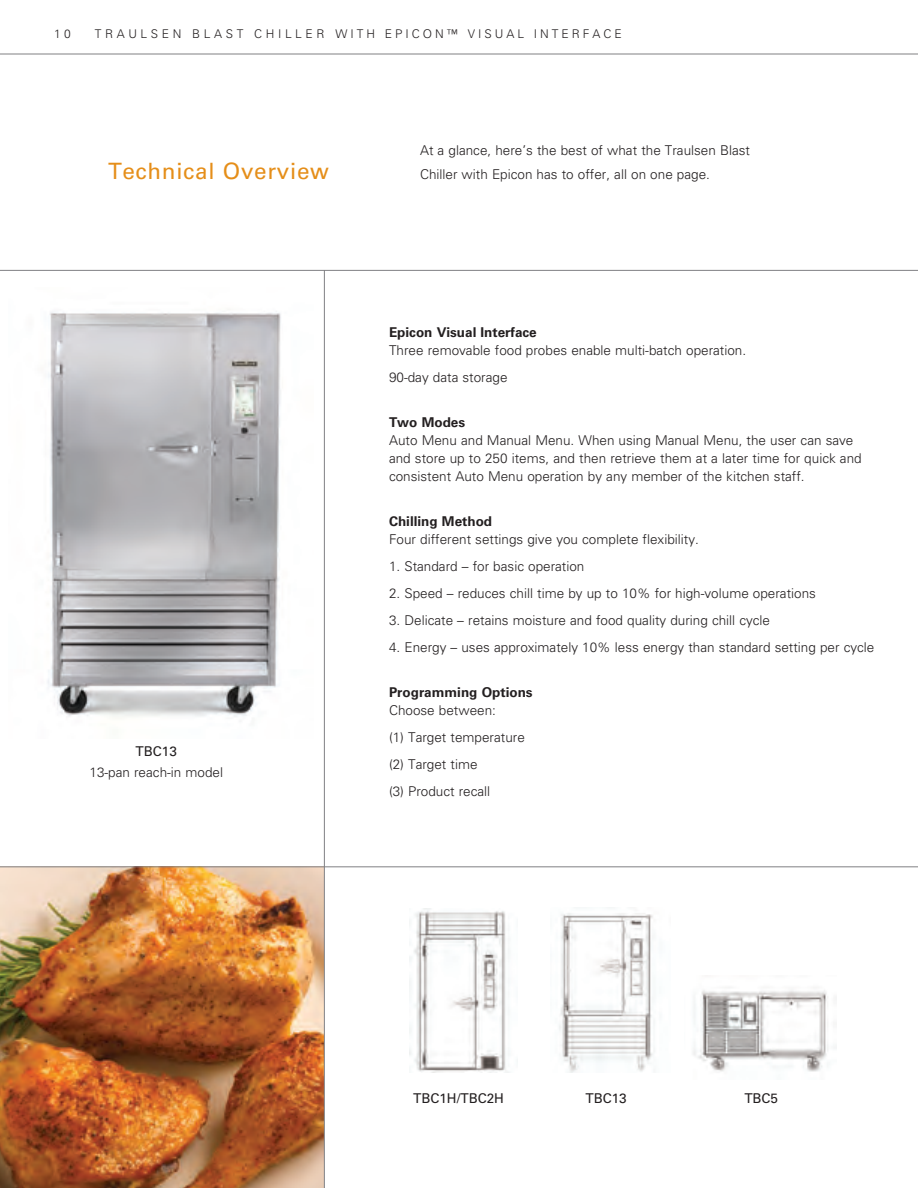
<style>
.page{position:relative;width:918px;height:1188px;background:#fff}
.page>*{position:absolute;margin:0;border:0;box-sizing:border-box;transform-origin:0 0}
.t1{font:22.5px "Univers";letter-spacing:.03em;color:#e58e19}
.t2{font:300 13.5px/18px "Univers";color:#231f20}
.t3{font:700 13.5px "Univers";color:#231f20}
.t4{font:13.5px "Univers";color:#231f20}
.t5{font:300 12px "Univers";letter-spacing:.25em;color:#231f20}
.s1{font-weight:400}
.s2{font-weight:700}
</style>
<div class="page">
<img style="left:0;top:867px;width:324px;height:321px">
<hr style="left:0;top:54px;width:918px;height:1px;background:#808083">
<hr style="left:0;top:270px;width:918px;height:1px;background:#808083">
<hr style="left:324px;top:270px;width:1px;height:918px;background:#808083">
<hr style="left:0;top:866px;width:918px;height:1px;background:#808083">
<img style="left:47px;top:312px;width:234px;height:405px">
<img style="left:559px;top:907px;width:94px;height:166px">
<img style="left:409px;top:909px;width:100px;height:163px">
<img style="left:693px;top:990px;width:144px;height:82px">
<p class="t5" style="left:54px;top:26px;width:18px">1 0</p>
<p class="t5" style="left:95px;top:26px;width:528px">TRAULSEN BLAST CHILLER WITH EPICON™ VISUAL INTERFACE</p>
<p class="t1" style="left:108px;top:158px;width:222px">Technical Overview</p>
<p class="t2" style="left:90px;top:740px;width:135px;line-height:21px;text-align:center"><span class="s1">TBC13<br></span>13-pan reach-in model</p>
<p class="t2" style="left:420px;top:138px;width:332px;line-height:24px">At a glance, here’s the best of what the Traulsen Blast<br>Chiller with Epicon has to offer, all on one page.</p>
<p class="t3" style="left:389px;top:324px;width:149px">Epicon Visual Interface</p>
<p class="t2" style="left:389px;top:341px;width:359px">Three removable food probes enable multi-batch operation.</p>
<p class="t2" style="left:389px;top:368px;width:120px">90-day data storage</p>
<p class="t2" style="left:389px;top:413px;width:474px"><span class="s2">Two Modes<br></span>Auto Menu and Manual Menu. When using Manual Menu, the user can save and store up to 250 items, and then retrieve them at a later time for quick and consistent Auto Menu operation by any member of the kitchen staff.</p>
<p class="t3" style="left:389px;top:513px;width:105px">Chilling Method</p>
<p class="t2" style="left:389px;top:530px;width:311px">Four different settings give you complete flexibility.</p>
<p class="t2" style="left:389px;top:557px;width:197px">1. Standard – for basic operation</p>
<p class="t2" style="left:389px;top:584px;width:428px">2. Speed – reduces chill time by up to 10% for high-volume operations</p>
<p class="t2" style="left:389px;top:611px;width:383px">3. Delicate – retains moisture and food quality during chill cycle</p>
<p class="t2" style="left:389px;top:638px;width:487px">4. Energy – uses approximately 10% less energy than standard setting per cycle</p>
<p class="t3" style="left:389px;top:684px;width:145px">Programming Options</p>
<p class="t2" style="left:389px;top:701px;width:108px">Choose between:</p>
<p class="t2" style="left:389px;top:728px;width:137px">(1) Target temperature</p>
<p class="t2" style="left:389px;top:755px;width:90px">(2) Target time</p>
<p class="t2" style="left:389px;top:782px;width:103px">(3) Product recall</p>
<p class="t4" style="left:413px;top:1090px;width:92px">TBC1H/TBC2H</p>
<p class="t4" style="left:585px;top:1090px;width:43px">TBC13</p>
<p class="t4" style="left:744px;top:1090px;width:35px">TBC5</p>
</div>
